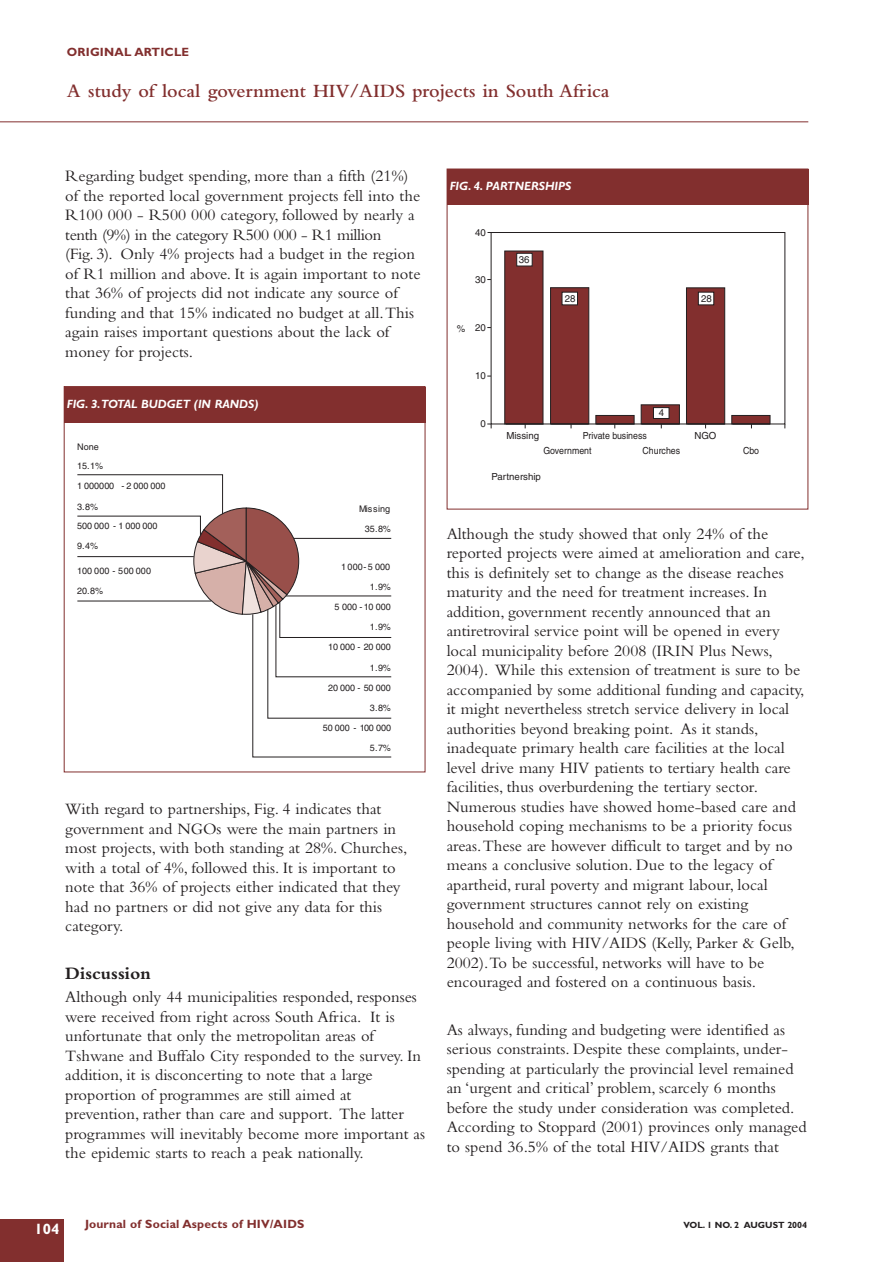
<style>
.page{position:relative;width:893px;height:1262px;background:#fff}
.page>*{position:absolute;margin:0;border:0;box-sizing:border-box;transform-origin:0 0}
.t1{font:600 19.5px "Bembo";color:#822f2e}
.t2{font:700 18px "Bembo";color:#231f20}
.t3{font:16.5px/19.5px "Bembo";color:#231f20}
.t4{font:700 15px "Gill Sans";color:#fff}
.t5{font:700 12px "Gill Sans";letter-spacing:.015em;color:#822f2e}
.t6{font:italic 700 12px "Gill Sans";color:#fff}
.t7{font:9.75px "Helvetica";color:#231f20}
.t8{font:9.75px "Helvetica";color:#231f20;scale:.9 1}
.t9{font:9.15px/20.1px "Helvetica";letter-spacing:.005em;color:#231f20;text-align:right}
.t10{font:700 9px "Gill Sans";color:#231f20}
</style>
<div class="page">
<div style="left:0;top:1219px;width:64px;height:43px;background:#822f2e"></div>
<svg style="left:77px;top:474px;width:315px;height:283px"></svg>
<div style="left:64px;top:387px;width:361px;height:36px;background:#822f2e"></div>
<div style="left:550px;top:287px;width:39px;height:137px;background:#822f2e;border:1px solid #231f20"></div>
<div style="left:731px;top:415px;width:39px;height:9px;background:#822f2e;border:1px solid #231f20"></div>
<div style="left:595px;top:415px;width:39px;height:9px;background:#822f2e;border:1px solid #231f20"></div>
<div style="left:504px;top:251px;width:39px;height:173px;background:#822f2e;border:1px solid #231f20"></div>
<div style="left:686px;top:287px;width:39px;height:137px;background:#822f2e;border:1px solid #231f20"></div>
<div style="left:640px;top:404px;width:39px;height:20px;background:#822f2e"></div>
<hr style="left:732px;top:424px;width:38px;height:1px;background:#231f20">
<hr style="left:687px;top:424px;width:37px;height:1px;background:#231f20">
<hr style="left:641px;top:424px;width:38px;height:1px;background:#231f20">
<hr style="left:596px;top:424px;width:38px;height:1px;background:#231f20">
<hr style="left:551px;top:424px;width:37px;height:1px;background:#231f20">
<hr style="left:506px;top:424px;width:37px;height:1px;background:#231f20">
<div style="left:516px;top:253px;width:16px;height:13px;background:#fff;border:1px solid #231f20"></div>
<div style="left:561px;top:292px;width:17px;height:13px;background:#fff;border:1px solid #231f20"></div>
<div style="left:698px;top:292px;width:16px;height:13px;background:#fff;border:1px solid #231f20"></div>
<div style="left:653px;top:407px;width:16px;height:12px;background:#fff;border:1px solid #231f20"></div>
<div style="left:490px;top:232px;width:295px;height:192px;border:1px solid #231f20"></div>
<div style="left:446px;top:169px;width:362px;height:36px;background:#822f2e"></div>
<hr style="left:0;top:121px;width:808px;height:1px;background:#822f2e">
<p class="t5" style="left:67px;top:48px;width:124px">ORIGINAL ARTICLE</p>
<p class="t1" style="left:67px;top:84px;width:544px">A study of local government HIV/AIDS projects in South Africa</p>
<p class="t3" style="left:65px;top:168px;width:357px">Regarding budget spending, more than a fifth (21%) of the reported local government projects fell into the R100 000 - R500 000 category, followed by nearly a tenth (9%) in the category R500 000 - R1 million<br>(Fig. 3). Only 4% projects had a budget in the region of R1 million and above. It is again important to note that 36% of projects did not indicate any source of funding and that 15% indicated no budget at all.This again raises important questions about the lack of money for projects.</p>
<p class="t6" style="left:67px;top:399px;width:193px">FIG. 3.TOTAL BUDGET (IN RANDS)</p>
<p class="t9" style="left:77px;top:438px;width:28px;line-height:18.5px;text-align:left">None<br>15.1%</p>
<p class="t9" style="left:77px;top:476px;width:90px">1 000000 - 2 000 000</p>
<p class="t9" style="left:77px;top:497px;width:23px">3.8%</p>
<p class="t9" style="left:77px;top:517px;width:82px;text-align:left">500 000 - 1 000 000<br>9.4%</p>
<p class="t9" style="left:77px;top:561px;width:75px">100 000 500 000</p>
<p class="t9" style="left:112px;top:561px;width:5px">-</p>
<p class="t9" style="left:77px;top:581px;width:28px">20.8%</p>
<p class="t9" style="left:359px;top:499px;width:33px">Missing</p>
<p class="t9" style="left:365px;top:520px;width:28px">35.8%</p>
<p class="t9" style="left:341px;top:557px;width:50px">1 000-5 000</p>
<p class="t9" style="left:370px;top:577px;width:23px">1.9%</p>
<p class="t9" style="left:370px;top:618px;width:23px">1.9%</p>
<p class="t9" style="left:328px;top:638px;width:64px">10 000 - 20 000</p>
<p class="t9" style="left:328px;top:658px;width:64px">1.9%<br>20 000 - 50 000</p>
<p class="t9" style="left:370px;top:698px;width:23px">3.8%</p>
<p class="t9" style="left:353px;top:719px;width:39px">- 000<br>5.7%</p>
<p class="t9" style="left:334px;top:597px;width:58px">5 000 - 10 000</p>
<p class="t9" style="left:323px;top:719px;width:53px">50 000 100</p>
<p class="t3" style="left:65px;top:800px;width:343px">With regard to partnerships, Fig. 4 indicates that government and NGOs were the main partners in most projects, with both standing at 28%. Churches, with a total of 4%, followed this. It is important to note that 36% of projects either indicated that they had no partners or did not give any data for this category.</p>
<p class="t2" style="left:65px;top:966px;width:87px">Discussion</p>
<p class="t3" style="left:65px;top:989px;width:361px">Although only 44 municipalities responded, responses were received from right across South Africa. It is unfortunate that only the metropolitan areas of Tshwane and Buffalo City responded to the survey. In addition, it is disconcerting to note that a large proportion of programmes are still aimed at prevention, rather than care and support. The latter programmes will inevitably become more important as the epidemic starts to reach a peak nationally.</p>
<p class="t6" style="left:449px;top:182px;width:123px">FIG. 4. PARTNERSHIPS</p>
<p class="t7" style="left:475px;top:229px;width:12px">40</p>
<p class="t7" style="left:475px;top:276px;width:12px">30</p>
<p class="t7" style="left:456px;top:325px;width:10px">%</p>
<p class="t7" style="left:475px;top:324px;width:12px">20</p>
<p class="t7" style="left:518px;top:255px;width:12px">36</p>
<p class="t7" style="left:564px;top:295px;width:12px">28</p>
<p class="t7" style="left:701px;top:295px;width:12px">28</p>
<p class="t7" style="left:475px;top:372px;width:12px">10</p>
<p class="t7" style="left:480px;top:420px;width:7px">0</p>
<p class="t7" style="left:506px;top:431px;width:34px">Missing</p>
<p class="t7" style="left:658px;top:409px;width:7px">4</p>
<p class="t8" style="left:582px;top:431px;width:73px">Private business</p>
<p class="t7" style="left:694px;top:431px;width:24px">NGO</p>
<p class="t8" style="left:543px;top:447px;width:55px">Government</p>
<p class="t8" style="left:642px;top:447px;width:43px">Churches</p>
<p class="t8" style="left:743px;top:447px;width:19px">Cbo</p>
<p class="t7" style="left:491px;top:473px;width:51px">Partnership</p>
<p class="t3" style="left:446px;top:525px;width:359px">Although the study showed that only 24% of the reported projects were aimed at amelioration and care, this is definitely set to change as the disease reaches maturity and the need for treatment increases. In addition, government recently announced that an antiretroviral service point will be opened in every local municipality before 2008 (IRIN Plus News, 2004). While this extension of treatment is sure to be accompanied by some additional funding and capacity, it might nevertheless stretch service delivery in local authorities beyond breaking point. As it stands, inadequate primary health care facilities at the local level drive many HIV patients to tertiary health care facilities, thus overburdening the tertiary sector.<br>Numerous studies have showed home-based care and household coping mechanisms to be a priority focus areas.These are however difficult to target and by no means a conclusive solution. Due to the legacy of apartheid, rural poverty and migrant labour, local government structures cannot rely on existing household and community networks for the care of people living with HIV/AIDS (Kelly, Parker &amp; Gelb, 2002).To be successful, networks will have to be encouraged and fostered on a continuous basis.</p>
<p class="t3" style="left:446px;top:1021px;width:361px">As always, funding and budgeting were identified as serious constraints. Despite these complaints, under&shy;spending at particularly the provincial level remained an ‘urgent and critical’ problem, scarcely 6 months before the study under consideration was completed.<br>According to Stoppard (2001) provinces only managed to spend 36.5% of the total HIV/AIDS grants that</p>
<p class="t4" style="left:34px;top:1223px;width:26px">104</p>
<p class="t5" style="left:85px;top:1219px;width:221px">Journal of Social Aspects of HIV/AIDS</p>
<p class="t10" style="left:683px;top:1221px;width:125px">VOL. 1 NO. 2 AUGUST 2004</p>
</div>
